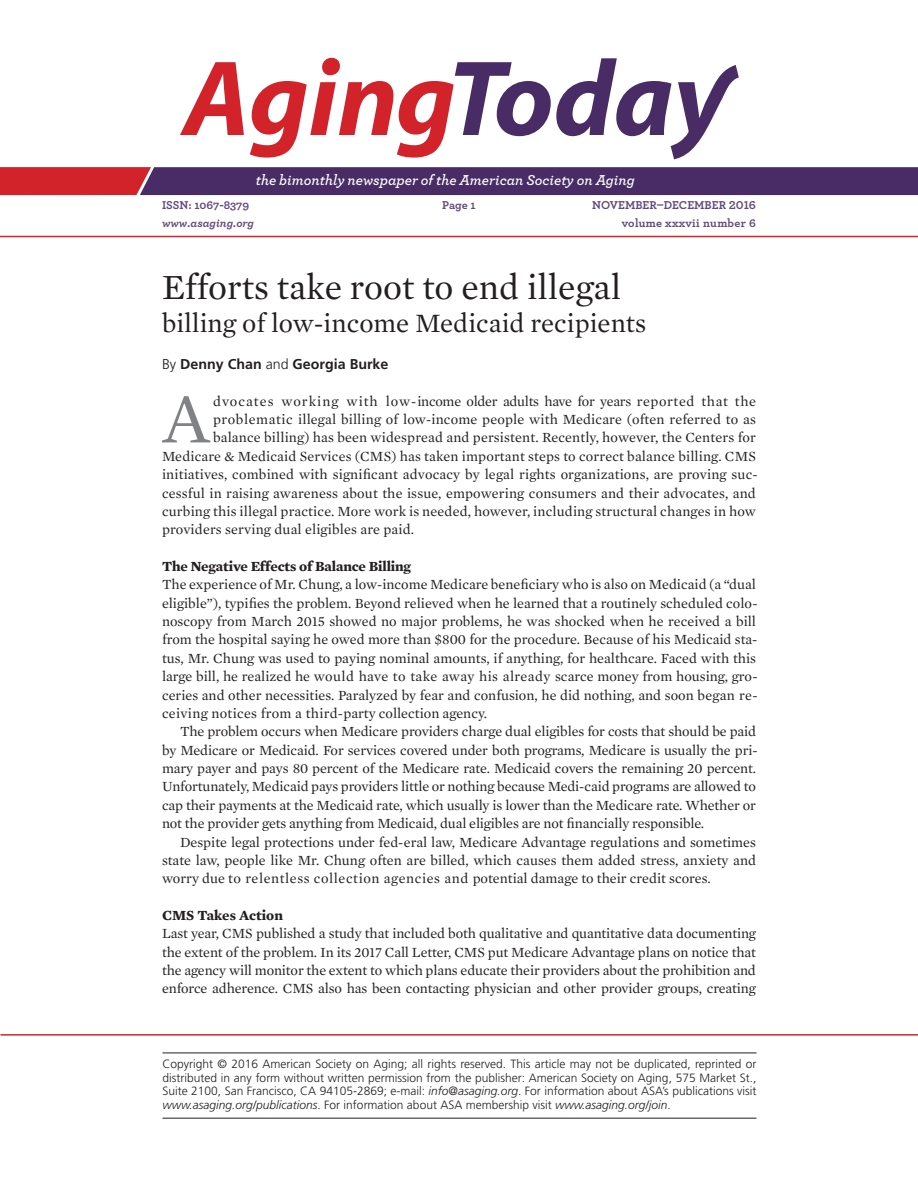
<style>
.page{position:relative;width:918px;height:1188px;background:#fff}
.page>*{position:absolute;margin:0;border:0;box-sizing:border-box;transform-origin:0 0}
.t1{font:italic 700 108px "Myriad";letter-spacing:-.005em;color:#d2232a}
.t2{font:72px "Mercury Text G1";color:#808285}
.t3{font:36px "Mercury Text G1";color:#231f20}
.t4{font:27px "Mercury Text G1";color:#231f20}
.t5{font:italic 600 15px "Archer";color:#fff}
.t6{font:14.25px/18.3px "Mercury Text G1";letter-spacing:.01em;color:#231f20;text-align:justify}
.t7{font:14.25px "Mercury Text G1";letter-spacing:.04em;color:#231f20}
.t8{font:700 14.25px "Mercury Text G1";letter-spacing:-.01em;color:#231f20}
.t9{font:700 14.25px "Frutiger";color:#231f20}
.t10{font:300 12px/13.5px "Frutiger";color:#231f20;text-align:justify}
.t11{font:700 12px "Archer";color:#614a7c}
.t12{font:700 12px "Archer";letter-spacing:.025em;color:#614a7c}
.t13{font:italic 700 12px "Archer";color:#614a7c}
.s1{font-weight:300}
.s2{font-style:italic}
</style>
<div class="page">
<hr style="left:0;top:236px;width:918px;height:1px;background:#d2232a">
<svg style="left:455px;top:58px;width:284px;height:101px"></svg>
<svg style="left:0;top:167px;width:918px;height:28px;background:#602c5d"></svg>
<hr style="left:0;top:1034px;width:918px;height:2px;background:#d2232a">
<hr style="left:162px;top:1053px;width:594px;height:1px;background:#231f20">
<hr style="left:162px;top:1118px;width:594px;height:1px;background:#231f20">
<h1 class="t1" style="left:183px;top:43px;width:274px">Aging</h1>
<p class="t5" style="left:256px;top:169px;width:380px">the bimonthly newspaper of the American Society on Aging</p>
<p class="t11" style="left:162px;top:195px;width:89px">ISSN: 1067-8379</p>
<p class="t11" style="left:442px;top:195px;width:35px">Page 1</p>
<p class="t11" style="left:592px;top:195px;width:165px">November–December 2016</p>
<p class="t13" style="left:162px;top:213px;width:93px">www.asaging.org</p>
<p class="t12" style="left:622px;top:213px;width:136px">volume xxxvii number 6</p>
<h3 class="t3" style="left:162px;top:264px;width:461px">Efforts take root to end illegal</h3>
<h3 class="t4" style="left:162px;top:306px;width:486px">billing of low-income Medicaid recipients</h3>
<p class="t9" style="left:162px;top:356px;width:228px"><span class="s1">By</span> Denny Chan <span class="s1">and</span> Georgia Burke</p>
<h2 class="t2" style="left:162px;top:373px;width:50px">A</h2>
<p class="t7" style="left:213px;top:392px;width:544px">dvocates working with low-income older adults have for years reported that the</p>
<p class="t6" style="left:213px;top:410px;width:544px">problematic illegal billing of low-income people with Medicare (often referred to as</p>
<p class="t6" style="left:213px;top:428px;width:544px">balance billing) has been widespread and persistent. Recently, however, the Centers for</p>
<p class="t6" style="left:162px;top:446px;width:596px">Medicare &amp; Medicaid Services (CMS) has taken important steps to correct balance billing. CMS</p>
<p class="t6" style="left:162px;top:465px;width:597px">initiatives, combined with significant advocacy by legal rights organizations, are proving suc-</p>
<p class="t6" style="left:162px;top:483px;width:595px">cessful in raising awareness about the issue, empowering consumers and their advocates, and</p>
<p class="t6" style="left:162px;top:502px;width:596px">curbing this illegal practice. More work is needed, however, including structural changes in how</p>
<p class="t6" style="left:162px;top:520px;width:254px">providers serving dual eligibles are paid.</p>
<p class="t8" style="left:162px;top:557px;width:251px">The Negative Effects of Balance Billing</p>
<p class="t6" style="left:162px;top:575px;width:597px">The experience of Mr. Chung, a low-income Medicare beneficiary who is also on Medicaid (a “dual eligible”), typifies the problem. Beyond relieved when he learned that a routinely scheduled colo&shy;noscopy from March 2015 showed no major problems, he was shocked when he received a bill from the hospital saying he owed more than $800 for the procedure. Because of his Medicaid sta&shy;tus, Mr. Chung was used to paying nominal amounts, if anything, for healthcare. Faced with this large bill, he realized he would have to take away his already scarce money from housing, gro&shy;ceries and other necessities. Paralyzed by fear and confusion, he did nothing, and soon began re&shy;ceiving notices from a third-party collection agency.</p>
<p class="t6" style="left:162px;top:722px;width:597px;text-indent:18px">The problem occurs when Medicare providers charge dual eligibles for costs that should be paid by Medicare or Medicaid. For services covered under both programs, Medicare is usually the pri&shy;mary payer and pays 80 percent of the Medicare rate. Medicaid covers the remaining 20 percent.<br>Unfortunately, Medicaid pays providers little or nothing because Medi-caid programs are allowed to cap their payments at the Medicaid rate, which usually is lower than the Medicare rate. Whether or not the provider gets anything from Medicaid, dual eligibles are not financially responsible.</p>
<p class="t6" style="left:162px;top:832px;width:596px;text-indent:18px">Despite legal protections under fed-eral law, Medicare Advantage regulations and sometimes state law, people like Mr. Chung often are billed, which causes them added stress, anxiety and worry due to relentless collection agencies and potential damage to their credit scores.</p>
<p class="t8" style="left:162px;top:906px;width:122px">CMS Takes Action</p>
<p class="t6" style="left:162px;top:924px;width:596px">Last year, CMS published a study that included both qualitative and quantitative data documenting the extent of the problem. In its 2017 Call Letter, CMS put Medicare Advantage plans on notice that the agency will monitor the extent to which plans educate their providers about the prohibition and enforce adherence. CMS also has been contacting physician and other provider groups, creating</p>
<p class="t10" style="left:162px;top:1058px;width:596px">Copyright © 2016 American Society on Aging; all rights reserved. This article may not be duplicated, reprinted or distributed in any form without written permission from the publisher: American Society on Aging, 575 Market St., Suite 2100, San Francisco, CA 94105-2869; e-mail: <span class="s2">info@asaging.org</span>. For information about ASA’s publications visit <span class="s2">www.asaging.org/publications</span>. For information about ASA membership visit <span class="s2">www.asaging.org/join</span>.</p>
</div>
